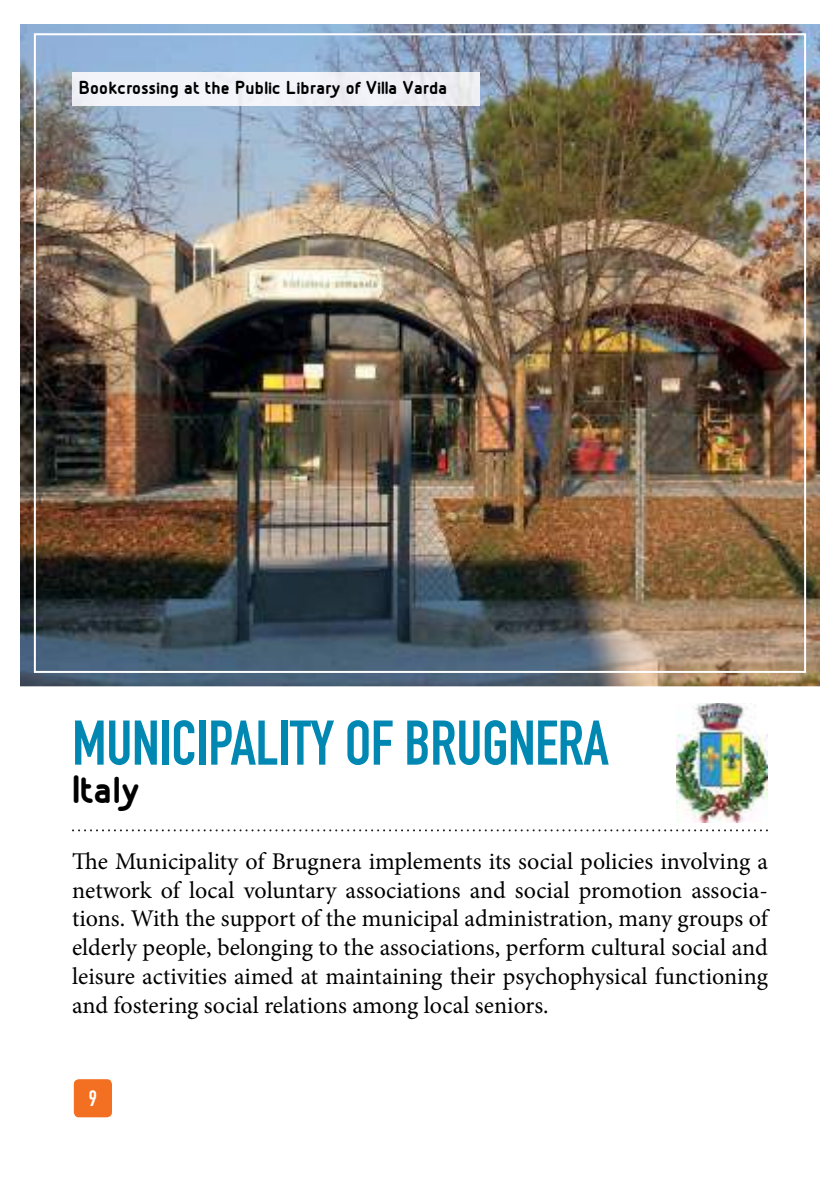
<style>
.page{position:relative;width:840px;height:1191px;background:#fff}
.page>*{position:absolute;margin:0;border:0;box-sizing:border-box;transform-origin:0 0}
.t1{font:62px "DIN Engschrift Std";letter-spacing:-.01em;color:#0088b2}
.t2{font:700 42px "Designio";color:#000}
.t3{font:24px/28.8px "Minion Pro";color:#000;text-align:justify}
.t4{font:22px "DIN Engschrift Std";color:#fff}
.t5{font:700 20px "Designio";color:#000}
</style>
<div class="page">
<img style="left:20px;top:24px;width:799px;height:662px">
<img style="left:34px;top:33px;width:771px;height:640px">
<img style="left:676px;top:703px;width:90px;height:119px">
<div style="left:74px;top:1079px;width:38px;height:38px;background:#f36f21;border-radius:5px"></div>
<svg style="left:72px;top:829px;width:695px;height:2px"></svg>
<img style="left:72px;top:72px;width:406px;height:33px">
<p class="t5" style="left:79px;top:77px;width:370px">Bookcrossing at the Public Library of villa varda</p>
<h1 class="t1" style="left:72px;top:706px;width:538px">MUNICIPALITY OF BRUGNERA</h1>
<h2 class="t2" style="left:72px;top:766px;width:73px">italy</h2>
<p class="t3" style="left:72px;top:847px;width:697px">The Municipality of Brugnera implements its social policies involving a network of local voluntary associations and social promotion associa&shy;tions. With the support of the municipal administration, many groups of elderly people, belonging to the associations, perform cultural social and leisure activities aimed at maintaining their psychophysical functioning and fostering social relations among local seniors.</p>
<p class="t4" style="left:89px;top:1085px;width:10px">9</p>
</div>
